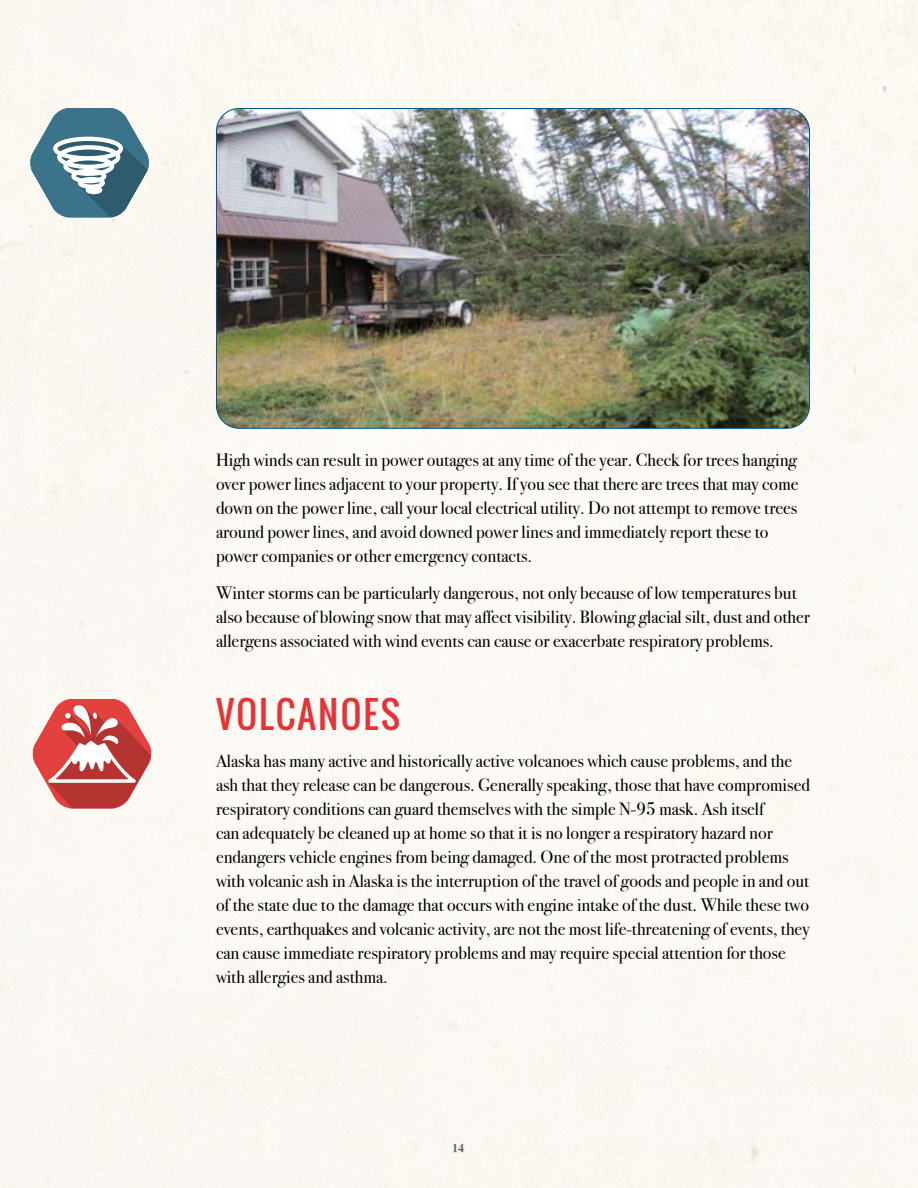
<style>
.page{position:relative;width:918px;height:1188px;background:#fff}
.page>*{position:absolute;margin:0;border:0;box-sizing:border-box;transform-origin:0 0}
.t1{font:36px "Oswald";letter-spacing:.06em;color:#e43439}
.t2{font:18px/24px "Bodoni Svty Two ITCTT";color:#000}
.t3{font:700 12px "Hawn Time";color:#636466}
</style>
<div class="page">
<svg style="left:32px;top:699px;width:120px;height:109px"></svg>
<img style="left:216px;top:108px;width:594px;height:320px">
<svg style="left:30px;top:108px;width:120px;height:109px"></svg>
<p class="t2" style="left:216px;top:446px;width:584px">High winds can result in power outages at any time of the year. Check for trees hanging over power lines adjacent to your property. If you see that there are trees that may come down on the power line, call your local electrical utility. Do not attempt to remove trees around power lines, and avoid downed power lines and immediately report these to power companies or other emergency contacts.</p>
<p class="t2" style="left:216px;top:579px;width:595px">Winter storms can be particularly dangerous, not only because of low temperatures but also because of blowing snow that may affect visibility. Blowing glacial silt, dust and other allergens associated with wind events can cause or exacerbate respiratory problems.</p>
<h1 class="t1" style="left:216px;top:687px;width:186px">VOLCANOES</h1>
<p class="t2" style="left:216px;top:747px;width:595px">Alaska has many active and historically active volcanoes which cause problems, and the ash that they release can be dangerous. Generally speaking, those that have compromised respiratory conditions can guard themselves with the simple N-95 mask. Ash itself<br>can adequately be cleaned up at home so that it is no longer a respiratory hazard nor endangers vehicle engines from being damaged. One of the most protracted problems with volcanic ash in Alaska is the interruption of the travel of goods and people in and out of the state due to the damage that occurs with engine intake of the dust. While these two events, earthquakes and volcanic activity, are not the most life-threatening of events, they can cause immediate respiratory problems and may require special attention for those with allergies and asthma.</p>
<p class="t3" style="left:452px;top:1141px;width:13px">14</p>
</div>
